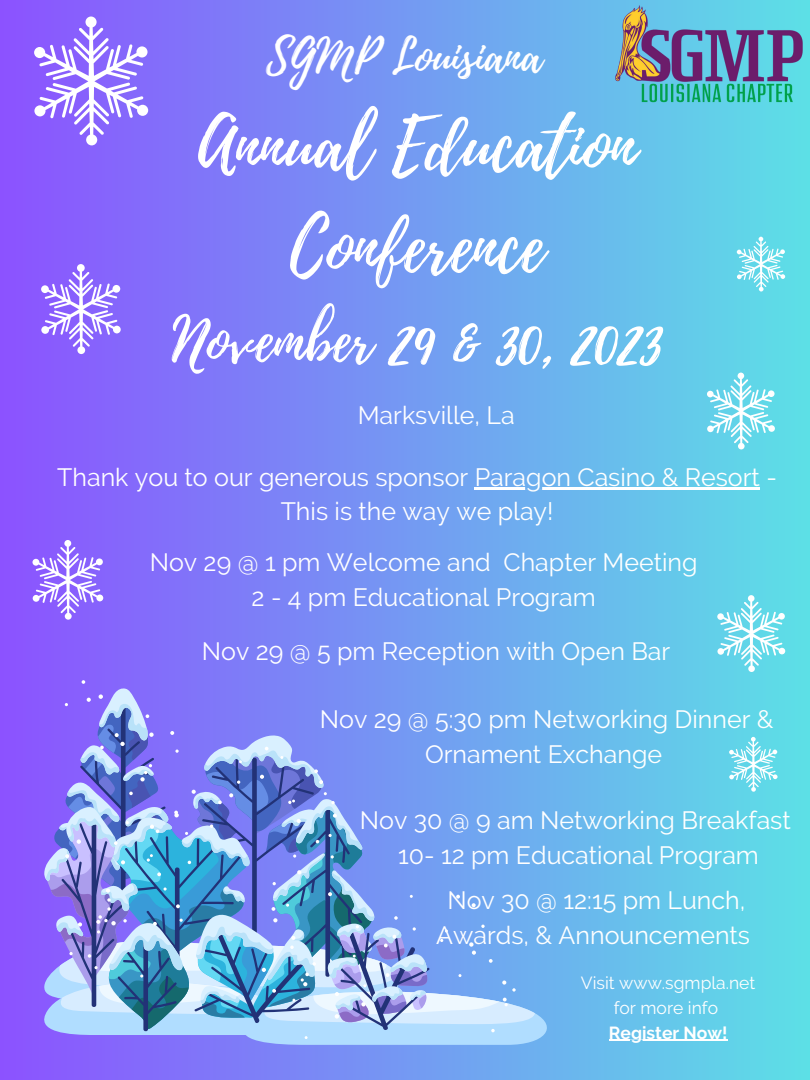
<style>
.page{position:relative;width:810px;height:1080px;background:#fff}
.page>*{position:absolute;margin:0;border:0;box-sizing:border-box;transform-origin:0 0}
.t1{font:72.5px/101.2px "Playlist Script";color:#fff;text-align:center}
.t2{font:60.62px "Playlist Script";color:#fff}
.t3{font:46.88px "Playlist Script";color:#fff}
.t4{font:25px/34.7px "Raleway";color:#fff;text-align:center}
.t5{font:17.5px/24.4px "Raleway";color:#fff;text-align:center}
.t6{font:700 17.5px "Raleway";color:#fff}
</style>
<div class="page">
<div style="left:0;top:0;width:810px;height:1080px;background:linear-gradient(to right,#8c52ff,#5ce0e6)"></div>
<svg style="left:32px;top:680px;width:515px;height:365px;background:#7c9be7"></svg>
<svg style="left:34px;top:17px;width:114px;height:128px"></svg>
<svg style="left:41px;top:264px;width:80px;height:90px"></svg>
<svg style="left:717px;top:595px;width:68px;height:77px"></svg>
<svg style="left:707px;top:373px;width:68px;height:76px"></svg>
<svg style="left:32px;top:540px;width:71px;height:80px"></svg>
<svg style="left:729px;top:737px;width:49px;height:55px;background:#88e0ed"></svg>
<svg style="left:737px;top:237px;width:48px;height:55px;background:#89e1ed"></svg>
<img style="left:612px;top:0;width:195px;height:107px">
<hr style="left:609px;top:1040px;width:118px;height:1px;background:#fff">
<hr style="left:475px;top:487px;width:285px;height:3px;background:#fff">
<p class="t3" style="left:266px;top:23px;width:277px">SGMP Louisiana</p>
<p class="t1" style="left:198px;top:97px;width:440px">Annual Education<br>Conference</p>
<p class="t2" style="left:172px;top:297px;width:492px">November 29 &amp; 30, 2023</p>
<p class="t4" style="left:358px;top:398px;width:158px">Marksville, La</p>
<p class="t4" style="left:57px;top:460px;width:721px">Thank you to our generous sponsor Paragon Casino &amp; Resort -<br>This is the way we play!</p>
<p class="t4" style="left:150px;top:545px;width:549px">Nov 29 @ 1 pm Welcome and Chapter Meeting</p>
<p class="t4" style="left:252px;top:580px;width:346px">2 - 4 pm Educational Program</p>
<p class="t4" style="left:202px;top:634px;width:470px">Nov 29 @ 5 pm Reception with Open Bar</p>
<p class="t4" style="left:320px;top:702px;width:455px">Nov 29 @ 5:30 pm Networking Dinner &amp;<br>Ornament Exchange</p>
<p class="t4" style="left:360px;top:803px;width:432px">Nov 30 @ 9 am Networking Breakfast</p>
<p class="t4" style="left:398px;top:837px;width:362px">10- 12 pm Educational Program</p>
<p class="t4" style="left:436px;top:883px;width:315px">Nov 30 @ 12:15 pm Lunch,<br>Awards, &amp; Announcements</p>
<p class="t5" style="left:581px;top:971px;width:176px">Visit www.sgmpla.net for more info</p>
<p class="t6" style="left:609px;top:1022px;width:120px">Register Now!</p>
</div>
